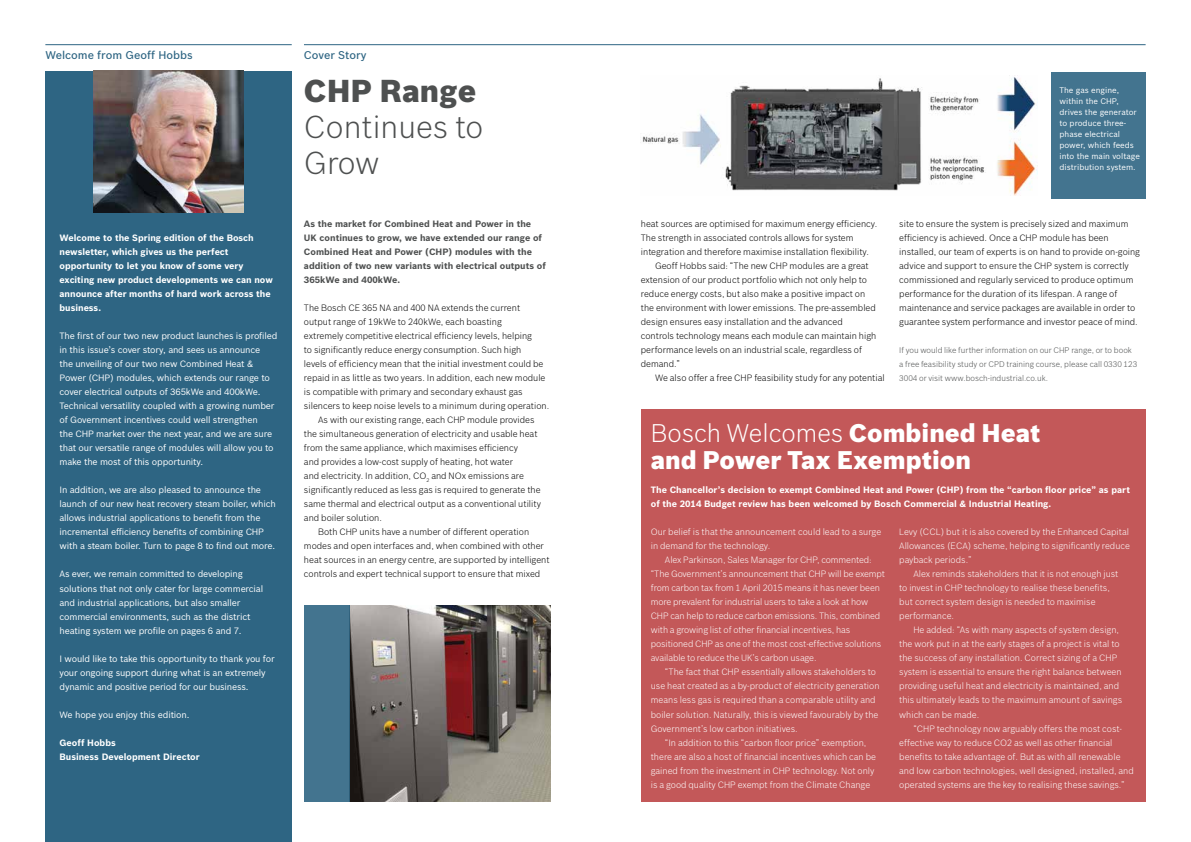
<style>
.page{position:relative;width:1191px;height:842px;background:#fff}
.page>*{position:absolute;margin:0;border:0;box-sizing:border-box;transform-origin:0 0}
.t1{font:300 31px/36px "Bosch Sans";color:#4e5050}
.t2{font:900 31px "Bosch Sans";color:#4e5050}
.t3{font:900 25px/27px "Bosch Sans";color:#fff}
.t4{font:500 11px "Bosch Sans";color:#2e6583}
.t5{font:300 9px/14px "Bosch Sans";color:#000}
.t6{font:300 9px/14px "Bosch Sans";color:#fff}
.t7{font:9px/14px "Bosch Sans";letter-spacing:-.02em;color:#fff}
.t8{font:700 9px/14px "Bosch Sans";color:#fff}
.t9{font:700 9px/14px "Bosch Sans";color:#4e5050}
.t10{font:300 8px/14px "Bosch Sans";color:#4e5050}
.t11{font:8px/11px "Bosch Sans";color:#fff}
.s1{font-weight:300}
</style>
<div class="page">
<img style="left:642px;top:75px;width:394px;height:121px">
<div style="left:641px;top:409px;width:504px;height:393px;background:#c35859"></div>
<div style="left:45px;top:71px;width:247px;height:143px;background:#2e6583"></div>
<img style="left:93px;top:71px;width:151px;height:142px">
<div style="left:45px;top:213px;width:247px;height:629px;background:#2e6583"></div>
<hr style="left:45px;top:44px;width:247px;height:1px;background:#2e6583">
<hr style="left:304px;top:44px;width:841px;height:1px;background:#2e6583">
<img style="left:349px;top:605px;width:201px;height:197px">
<div style="left:304px;top:605px;width:45px;height:197px;background:#43748f"></div>
<div style="left:1051px;top:72px;width:94px;height:126px;background:#43748f"></div>
<p class="t4" style="left:45px;top:49px;width:149px">Welcome from Geoff Hobbs</p>
<p class="t8" style="left:60px;top:231px;width:215px">Welcome to the Spring edition of the Bosch newsletter, which gives us the perfect opportunity to let you know of some very exciting new product developments we can now announce after months of hard work across the business.</p>
<p class="t7" style="left:60px;top:329px;width:219px">The first of our two new product launches is profiled in this issue’s cover story, and sees us announce<br>the unveiling of our two new Combined Heat &amp; Power (CHP) modules, which extends our range to cover electrical outputs of 365kWe and 400kWe.<br>Technical versatility coupled with a growing number of Government incentives could well strengthen<br>the CHP market over the next year, and we are sure that our versatile range of modules will allow you to make the most of this opportunity.</p>
<p class="t7" style="left:60px;top:483px;width:218px">In addition, we are also pleased to announce the launch of our new heat recovery steam boiler, which allows industrial applications to benefit from the incremental efficiency benefits of combining CHP with a steam boiler. Turn to page 8 to find out more.</p>
<p class="t7" style="left:60px;top:567px;width:205px">As ever, we remain committed to developing solutions that not only cater for large commercial and industrial applications, but also smaller commercial environments, such as the district heating system we profile on pages 6 and 7.</p>
<p class="t7" style="left:60px;top:651px;width:217px">I would like to take this opportunity to thank you for your ongoing support during what is an extremely dynamic and positive period for our business.</p>
<p class="t7" style="left:60px;top:707px;width:131px">We hope you enjoy this edition.</p>
<p class="t8" style="left:60px;top:735px;width:142px">Geoff Hobbs<br>Business Development Director</p>
<p class="t4" style="left:304px;top:49px;width:64px">Cover Story</p>
<h1 class="t2" style="left:304px;top:71px;width:174px">CHP Range</h1>
<h1 class="t1" style="left:304px;top:108px;width:181px">Continues to<br>Grow</h1>
<p class="t9" style="left:304px;top:217px;width:243px">As the market for Combined Heat and Power in the UK continues to grow, we have extended our range of Combined Heat and Power (CHP) modules with the addition of two new variants with electrical outputs of 365kWe and 400kWe.</p>
<p class="t5" style="left:304px;top:301px;width:218px">The Bosch CE 365 NA and 400 NA extends the current</p>
<p class="t5" style="left:304px;top:315px;width:199px">output range of 19kWe to 240kWe, each boasting</p>
<p class="t5" style="left:304px;top:329px;width:229px">extremely competitive electrical efficiency levels, helping</p>
<p class="t5" style="left:304px;top:343px;width:219px">to significantly reduce energy consumption. Such high</p>
<p class="t5" style="left:304px;top:357px;width:241px">levels of efficiency mean that the initial investment could be</p>
<p class="t5" style="left:304px;top:371px;width:243px">repaid in as little as two years. In addition, each new module</p>
<p class="t5" style="left:304px;top:385px;width:220px">is compatible with primary and secondary exhaust gas</p>
<p class="t5" style="left:304px;top:399px;width:247px">silencers to keep noise levels to a minimum during operation.</p>
<p class="t5" style="left:318px;top:413px;width:218px">As with our existing range, each CHP module provides</p>
<p class="t5" style="left:304px;top:427px;width:235px">the simultaneous generation of electricity and usable heat</p>
<p class="t5" style="left:304px;top:441px;width:215px">from the same appliance, which maximises efficiency</p>
<p class="t5" style="left:304px;top:455px;width:211px">and provides a low-cost supply of heating, hot water</p>
<p class="t5" style="left:304px;top:469px;width:221px">and electricity. In addition, CO<sub>2</sub> and NOx emissions are</p>
<p class="t5" style="left:304px;top:483px;width:238px">significantly reduced as less gas is required to generate the</p>
<p class="t5" style="left:304px;top:497px;width:238px">same thermal and electrical output as a conventional utility</p>
<p class="t5" style="left:304px;top:511px;width:80px">and boiler solution.</p>
<p class="t5" style="left:318px;top:525px;width:212px">Both CHP units have a number of different operation</p>
<p class="t5" style="left:304px;top:539px;width:241px">modes and open interfaces and, when combined with other</p>
<p class="t5" style="left:304px;top:553px;width:247px">heat sources in an energy centre, are supported by intelligent</p>
<p class="t5" style="left:304px;top:567px;width:238px">controls and expert technical support to ensure that mixed</p>
<p class="t11" style="left:1059px;top:84px;width:82px">The gas engine, within the CHP, drives the generator to produce three&shy;phase electrical power, which feeds into the main voltage distribution system.</p>
<p class="t5" style="left:641px;top:217px;width:238px">heat sources are optimised for maximum energy efficiency.</p>
<p class="t5" style="left:641px;top:231px;width:214px">The strength in associated controls allows for system</p>
<p class="t5" style="left:641px;top:245px;width:230px">integration and therefore maximise installation flexibility.</p>
<p class="t5" style="left:655px;top:259px;width:215px">Geoff Hobbs said: “The new CHP modules are a great</p>
<p class="t5" style="left:641px;top:273px;width:228px">extension of our product portfolio which not only help to</p>
<p class="t5" style="left:641px;top:287px;width:226px">reduce energy costs, but also make a positive impact on</p>
<p class="t5" style="left:641px;top:301px;width:236px">the environment with lower emissions. The pre-assembled</p>
<p class="t5" style="left:641px;top:315px;width:203px">design ensures easy installation and the advanced</p>
<p class="t5" style="left:641px;top:329px;width:237px">controls technology means each module can maintain high</p>
<p class="t5" style="left:641px;top:343px;width:223px">performance levels on an industrial scale, regardless of</p>
<p class="t5" style="left:641px;top:357px;width:41px">demand.”</p>
<p class="t5" style="left:655px;top:371px;width:231px">We also offer a free CHP feasibility study for any potential</p>
<p class="t5" style="left:899px;top:217px;width:242px">site to ensure the system is precisely sized and maximum efficiency is achieved. Once a CHP module has been installed, our team of experts is on hand to provide on-going advice and support to ensure the CHP system is correctly commissioned and regularly serviced to produce optimum performance for the duration of its lifespan. A range of maintenance and service packages are available in order to guarantee system performance and investor peace of mind.</p>
<p class="t10" style="left:899px;top:343px;width:239px">If you would like further information on our CHP range, or to book a free feasibility study or CPD training course, please call 0330 123<br>3004 or visit www.bosch-industrial.co.uk.</p>
<h2 class="t3" style="left:651px;top:419px;width:391px"><span class="s1">Bosch Welcomes</span> Combined Heat and Power Tax Exemption</h2>
<p class="t8" style="left:651px;top:483px;width:481px">The Chancellor’s decision to exempt Combined Heat and Power (CHP) from the “carbon floor price” as part of the 2014 Budget review has been welcomed by Bosch Commercial &amp; Industrial Heating.</p>
<p class="t6" style="left:651px;top:525px;width:232px">Our belief is that the announcement could lead to a surge in demand for the technology.</p>
<p class="t6" style="left:651px;top:553px;width:236px;text-indent:14px">Alex Parkinson, Sales Manager for CHP, commented: “The Government’s announcement that CHP will be exempt from carbon tax from 1 April 2015 means it has never been more prevalent for industrial users to take a look at how CHP can help to reduce carbon emissions. This, combined with a growing list of other financial incentives, has positioned CHP as one of the most cost-effective solutions available to reduce the UK’s carbon usage.</p>
<p class="t6" style="left:651px;top:665px;width:230px;text-indent:14px">“The fact that CHP essentially allows stakeholders to use heat created as a by-product of electricity generation means less gas is required than a comparable utility and boiler solution. Naturally, this is viewed favourably by the Government’s low carbon initiatives.</p>
<p class="t6" style="left:651px;top:735px;width:227px;text-indent:14px">“In addition to this “carbon floor price” exemption, there are also a host of financial incentives which can be gained from the investment in CHP technology. Not only is a good quality CHP exempt from the Climate Change</p>
<p class="t6" style="left:899px;top:525px;width:232px;text-align:justify">Levy (CCL) but it is also covered by the Enhanced Capital Allowances (ECA) scheme, helping to significantly reduce payback periods.”</p>
<p class="t6" style="left:899px;top:567px;width:221px;text-indent:14px">Alex reminds stakeholders that it is not enough just to invest in CHP technology to realise these benefits, but correct system design is needed to maximise performance.</p>
<p class="t6" style="left:899px;top:623px;width:224px;text-indent:14px">He added: “As with many aspects of system design, the work put in at the early stages of a project is vital to the success of any installation. Correct sizing of a CHP system is essential to ensure the right balance between providing useful heat and electricity is maintained, and this ultimately leads to the maximum amount of savings which can be made.</p>
<p class="t6" style="left:899px;top:721px;width:236px;text-indent:14px">“CHP technology now arguably offers the most cost&shy;effective way to reduce CO2 as well as other financial benefits to take advantage of. But as with all renewable and low carbon technologies, well designed, installed, and operated systems are the key to realising these savings.”</p>
</div>
